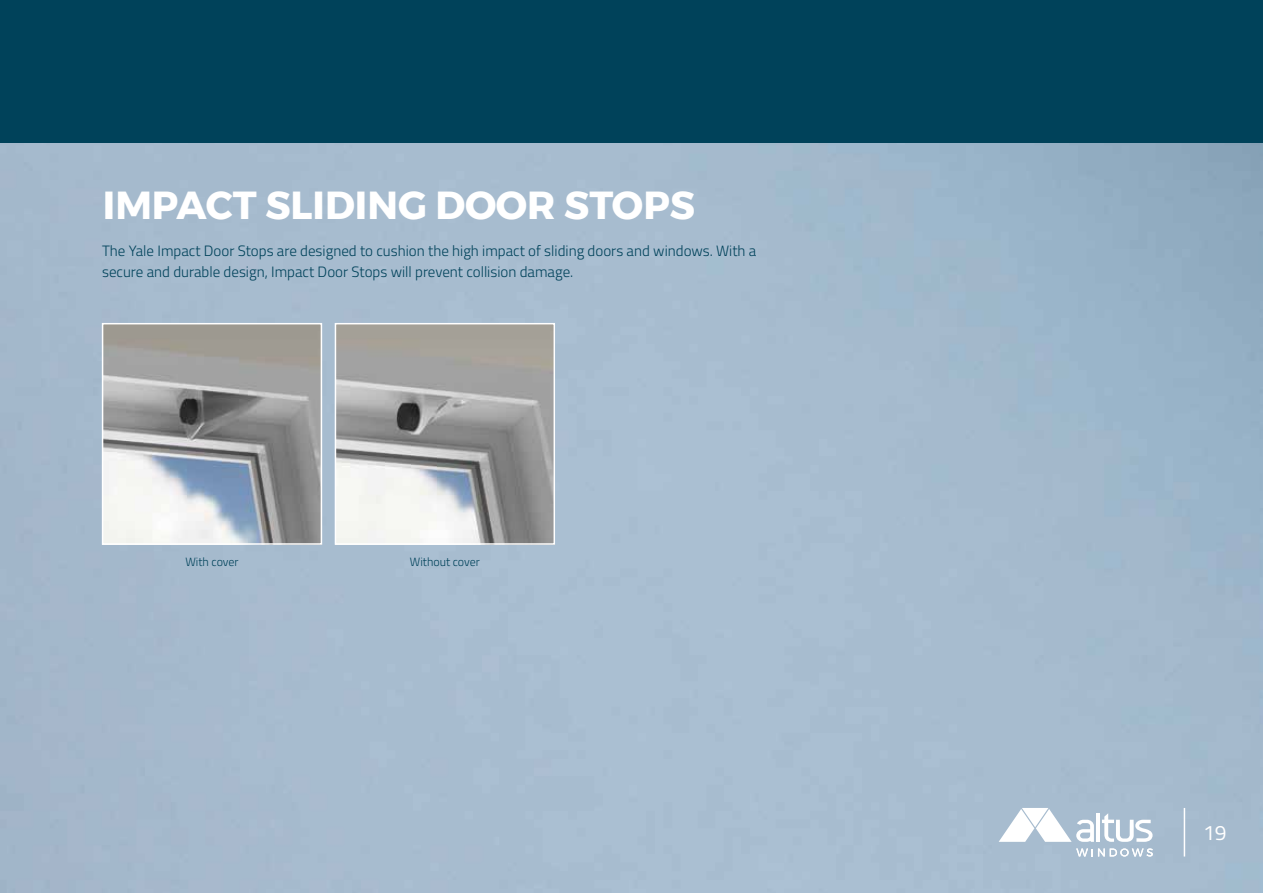
<style>
.page{position:relative;width:1263px;height:893px;background:#fff}
.page>*{position:absolute;margin:0;border:0;box-sizing:border-box;transform-origin:0 0}
.t1{font:700 39px "Montserrat";color:#fff}
.t2{font:21px "Titillium";color:#fff}
.t3{font:300 15px/21px "Titillium";color:#00425a}
.t4{font:300 12px "Titillium";color:#00425a}
</style>
<div class="page">
<img style="left:0;top:142px;width:1263px;height:751px">
<img style="left:105px;top:326px;width:214px;height:216px">
<div style="left:102px;top:323px;width:220px;height:222px;border:2px solid #fff"></div>
<img style="left:338px;top:326px;width:214px;height:216px">
<div style="left:335px;top:323px;width:220px;height:222px;border:2px solid #fff"></div>
<div style="left:0;top:0;width:1263px;height:142px;background:#00425a"></div>
<hr style="left:1184px;top:808px;width:1px;height:48px;background:#fff">
<hr style="left:1096px;top:813px;width:4px;height:29px;background:#fff">
<svg style="left:1102px;top:813px;width:50px;height:29px"></svg>
<svg style="left:999px;top:808px;width:95px;height:34px"></svg>
<svg style="left:1076px;top:848px;width:77px;height:8px"></svg>
<h1 class="t1" style="left:103px;top:174px;width:594px">IMPACT SLIDING DOOR STOPS</h1>
<p class="t3" style="left:102px;top:239px;width:656px">The Yale Impact Door Stops are designed to cushion the high impact of sliding doors and windows. With a secure and durable design, Impact Door Stops will prevent collision damage.</p>
<p class="t4" style="left:185px;top:553px;width:55px">With cover</p>
<p class="t4" style="left:410px;top:553px;width:72px">Without cover</p>
<h2 class="t2" style="left:1203px;top:817px;width:25px">19</h2>
</div>
